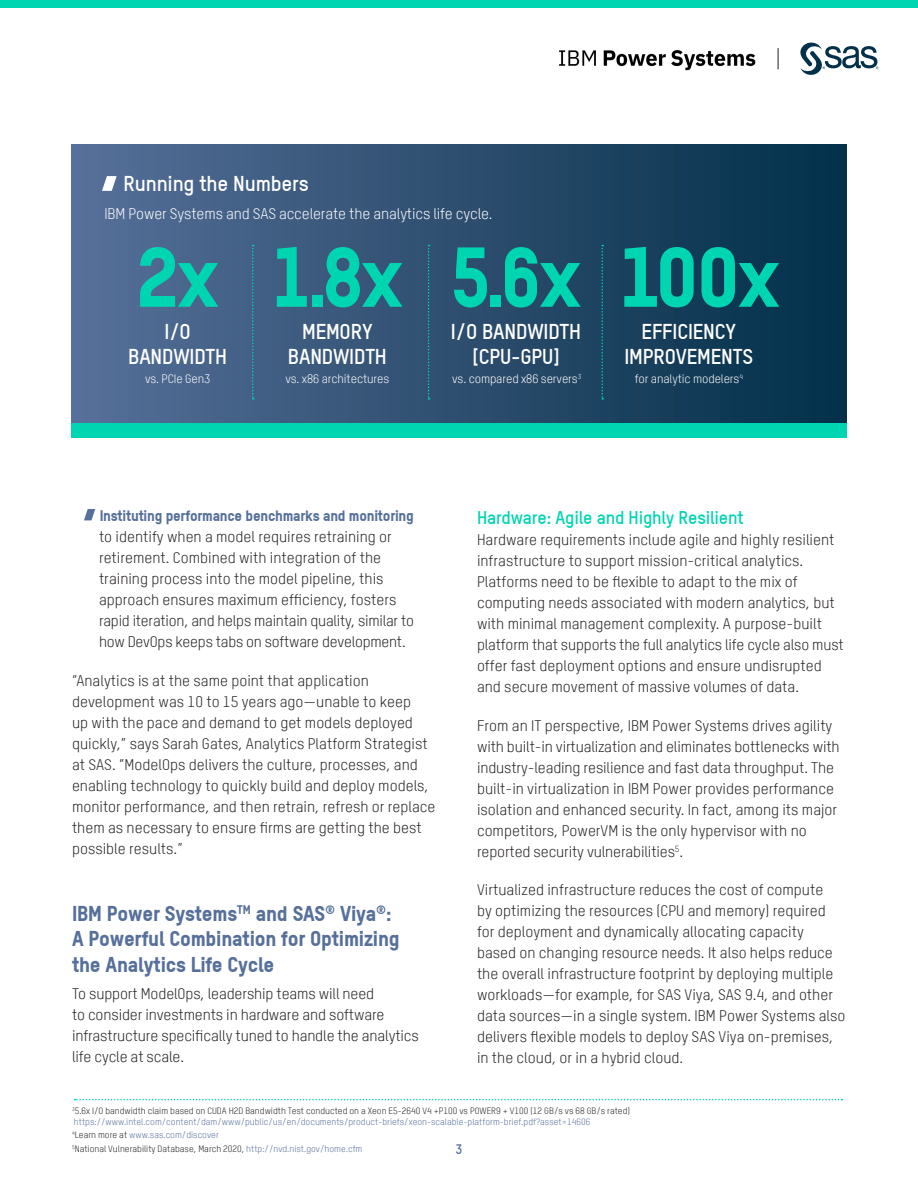
<style>
.page{position:relative;width:918px;height:1188px;background:#fff}
.page>*{position:absolute;margin:0;border:0;box-sizing:border-box;transform-origin:0 0}
.SAS_Subhead{font:900 83.4px "T Star Pro";letter-spacing:-.01em;color:#00d5b1;scale:.92 1}
.SAS_Subhead-2{font:900 83.4px "T Star Pro";letter-spacing:-.01em;color:#00d5b1}
.SAS_Subhead-3{font:700 21px "TSTARW00";letter-spacing:-.01em;color:#fff}
.SAS_Subhead-4{font:900 21px/25.5px "T Star Pro";letter-spacing:-.01em;color:#57709b}
.SAS_Subhead_L2{font:700 18px "TSTARW00";letter-spacing:-.01em;color:#00d5b1}
.t1{font:15px/21px "TSTARPROW00";color:#231f20}
.t2{font:15px "TSTARPROW00";letter-spacing:-.01em;color:#fff}
.t3{font:700 13.5px "TSTARW00";color:#57709b}
.t4{font:12px "TSTARPROW00";letter-spacing:-.01em;color:#fff}
.t5{font:9px/10.5px "TSTARPROW00";color:#57709b}
.t6{font:9px "TSTARPROW00";color:#231f20}
.s1{font-family:"TSTARW00";font-weight:700}
.s2{font-family:"T Star Pro";font-weight:900;color:#57709b}
.s3{color:#231f20}
.s4{color:#57709b}
</style>
<div class="page">
<div style="left:71px;top:144px;width:776px;height:281px;background:linear-gradient(to right,#576f98,#022f48)"></div>
<svg style="left:800px;top:42px;width:78px;height:33px"></svg>
<img style="left:559px;top:50px;width:197px;height:21px">
<svg style="left:778px;top:48px;width:1px;height:21px"></svg>
<svg style="left:84px;top:509px;width:11px;height:11px"></svg>
<svg style="left:102px;top:176px;width:15px;height:15px"></svg>
<svg style="left:252px;top:245px;width:2px;height:155px"></svg>
<svg style="left:428px;top:245px;width:2px;height:155px"></svg>
<svg style="left:602px;top:245px;width:1px;height:155px"></svg>
<div style="left:71px;top:423px;width:776px;height:14px;background:#00d5b1"></div>
<svg style="left:75px;top:1099px;width:768px;height:1px"></svg>
<div style="left:0;top:0;width:918px;height:7px;background:#00d5b1"></div>
<p class="SAS_Subhead-3" style="left:123px;top:171px;width:187px">Running the Numbers</p>
<p class="t2" style="left:104px;top:203px;width:390px">IBM Power Systems and SAS accelerate the analytics life cycle.</p>
<p class="SAS_Subhead-2" style="left:137px;top:226px;width:83px">2x</p>
<p class="SAS_Subhead-3" style="left:165px;top:319px;width:28px">I/O</p>
<p class="SAS_Subhead-3" style="left:128px;top:344px;width:101px">BANDWIDTH</p>
<p class="t4" style="left:145px;top:371px;width:67px">vs. PCIe Gen3</p>
<p class="SAS_Subhead" style="left:272px;top:226px;width:144px">1.8x</p>
<p class="SAS_Subhead-3" style="left:302px;top:319px;width:72px">MEMORY</p>
<p class="SAS_Subhead-3" style="left:288px;top:344px;width:101px">BANDWIDTH</p>
<p class="t4" style="left:285px;top:371px;width:105px">vs. x86 architectures</p>
<p class="SAS_Subhead" style="left:451px;top:226px;width:142px">5.6x</p>
<p class="SAS_Subhead-3" style="left:451px;top:319px;width:132px">I/O BANDWIDTH</p>
<p class="SAS_Subhead-3" style="left:472px;top:344px;width:89px">[CPU-GPU]</p>
<p class="t4" style="left:452px;top:371px;width:131px">vs. compared x86 servers<sup>3</sup></p>
<p class="SAS_Subhead-2" style="left:619px;top:226px;width:162px">100x</p>
<p class="SAS_Subhead-3" style="left:642px;top:319px;width:96px">EFFICIENCY</p>
<p class="SAS_Subhead-3" style="left:624px;top:344px;width:130px">IMPROVEMENTS</p>
<p class="t4" style="left:635px;top:371px;width:110px">for analytic modelers<sup>4</sup></p>
<p class="t1" style="left:99px;top:505px;width:317px;text-indent:-12px"><span class="s1">•</span> <span class="s2">Instituting performance benchmarks and monitoring </span>to identify when a model requires retraining or retirement. Combined with integration of the training process into the model pipeline, this approach ensures maximum efficiency, fosters rapid iteration, and helps maintain quality, similar to how DevOps keeps tabs on software development.</p>
<p class="t1" style="left:72px;top:670px;width:365px">“Analytics is at the same point that application development was 10 to 15 years ago—unable to keep<br>up with the pace and demand to get models deployed quickly,” says Sarah Gates, Analytics Platform Strategist at SAS. “ModelOps delivers the culture, processes, and enabling technology to quickly build and deploy models, monitor performance, and then retrain, refresh or replace them as necessary to ensure firms are getting the best possible results.”</p>
<p class="SAS_Subhead-4" style="left:72px;top:900px;width:329px">IBM Power Systems<sup>TM</sup> and SAS<sup>®</sup> Viya<sup>®</sup>:<br>A Powerful Combination for Optimizing the Analytics Life Cycle</p>
<p class="t1" style="left:72px;top:982px;width:348px">To support ModelOps, leadership teams will need<br>to consider investments in hardware and software infrastructure specifically tuned to handle the analytics life cycle at scale.</p>
<p class="SAS_Subhead_L2" style="left:477px;top:507px;width:268px">Hardware: Agile and Highly Resilient</p>
<p class="t1" style="left:477px;top:529px;width:368px">Hardware requirements include agile and highly resilient infrastructure to support mission-critical analytics.<br>Platforms need to be flexible to adapt to the mix of computing needs associated with modern analytics, but with minimal management complexity. A purpose-built platform that supports the full analytics life cycle also must offer fast deployment options and ensure undisrupted and secure movement of massive volumes of data.</p>
<p class="t1" style="left:477px;top:715px;width:364px">From an IT perspective, IBM Power Systems drives agility with built-in virtualization and eliminates bottlenecks with industry-leading resilience and fast data throughput. The built-in virtualization in IBM Power provides performance isolation and enhanced security. In fact, among its major competitors, PowerVM is the only hypervisor with no reported security vulnerabilities<sup>5</sup>.</p>
<p class="t1" style="left:477px;top:878px;width:370px">Virtualized infrastructure reduces the cost of compute<br>by optimizing the resources (CPU and memory) required for deployment and dynamically allocating capacity based on changing resource needs. It also helps reduce the overall infrastructure footprint by deploying multiple workloads—for example, for SAS Viya, SAS 9.4, and other data sources—in a single system. IBM Power Systems also delivers flexible models to deploy SAS Viya on-premises, in the cloud, or in a hybrid cloud.</p>
<p class="t5" style="left:72px;top:1106px;width:560px"><sup>3</sup><span class="s3">5.6x I/O bandwidth claim based on CUDA H2D Bandwidth Test conducted on a Xeon E5-2640 V4 +P100 vs POWER9 + V100 (12 GB/s vs 68 GB/s rated) </span>https://www.intel.com/content/dam/www/public/us/en/documents/product-briefs/xeon-scalable-platform-brief.pdf?asset=14606</p>
<p class="t5" style="left:72px;top:1130px;width:148px"><sup>4</sup><span class="s3">Learn more at</span> www.sas.com/discover</p>
<p class="t6" style="left:72px;top:1143px;width:292px"><sup>5</sup>National Vulnerability Database, March 2020, <span class="s4">http://nvd.nist.gov/home.cfm</span></p>
<p class="t3" style="left:456px;top:1141px;width:8px">3</p>
</div>
